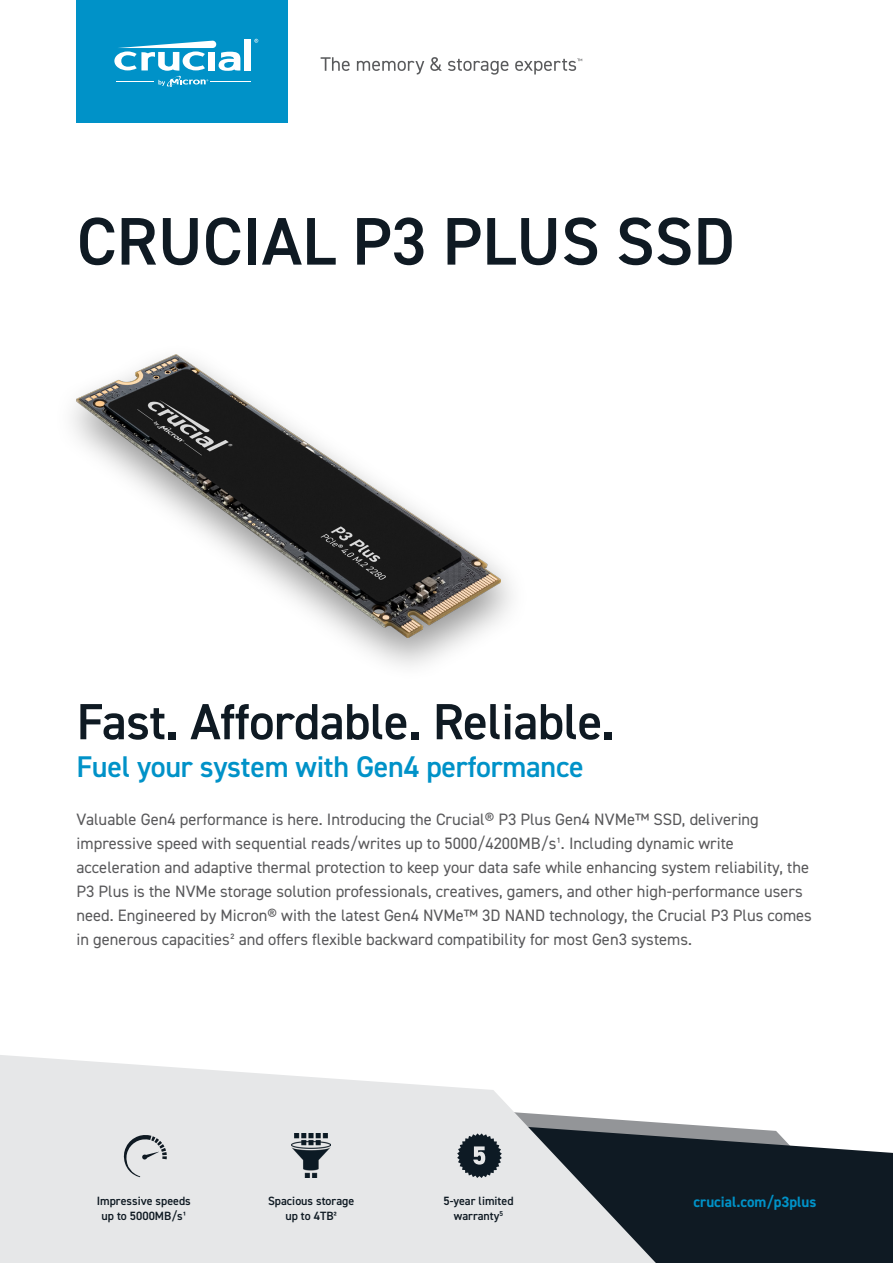
<style>
.page{position:relative;width:893px;height:1263px;background:#fff}
.page>*{position:absolute;margin:0;border:0;box-sizing:border-box;transform-origin:0 0}
.t1{font:600 67.5px "DIN2014";color:#0f1a23}
.t2{font:600 51px "DIN2014";letter-spacing:-.01em;color:#0f1a23}
.t3{font:600 30px "DIN2014";letter-spacing:-.01em;color:#0092c8}
.t4{font:16.5px/24px "DIN2014";color:#58585a}
.t5{font:700 15px "DIN2014";color:#0092c8}
.t6{font:600 12px/15px "DIN2014";color:#0f1a23;text-align:center}
</style>
<div class="page">
<svg style="left:656px;top:1122px;width:237px;height:141px;background:#2f3940"></svg>
<svg style="left:0;top:1055px;width:656px;height:208px;background:#dbdcde"></svg>
<svg style="left:457px;top:1133px;width:45px;height:45px;background:#5c656c"></svg>
<svg style="left:121px;top:1133px;width:46px;height:44px;background:#c5c8ca"></svg>
<img style="left:77px;top:355px;width:423px;height:282px">
<img style="left:292px;top:1134px;width:38px;height:43px">
<div style="left:77px;top:0;width:211px;height:122px;background:#0092c8"></div>
<hr style="left:211px;top:82px;width:40px;height:1px;background:#fff">
<div style="left:245px;top:39px;width:6px;height:32px;background:#fff"></div>
<svg style="left:114px;top:41px;width:126px;height:46px"></svg>
<svg style="left:254px;top:39px;width:4px;height:4px"></svg>
<svg style="left:321px;top:57px;width:29px;height:14px"></svg>
<svg style="left:357px;top:61px;width:67px;height:13px"></svg>
<svg style="left:430px;top:57px;width:12px;height:14px"></svg>
<svg style="left:448px;top:59px;width:60px;height:16px"></svg>
<svg style="left:515px;top:59px;width:67px;height:15px"></svg>
<p class="t1" style="left:77px;top:197px;width:659px">CRUCIAL P3 PLUS SSD</p>
<p class="t2" style="left:77px;top:688px;width:540px">Fast. Affordable. Reliable.</p>
<p class="t3" style="left:77px;top:746px;width:509px">Fuel your system with Gen4 performance</p>
<p class="t4" style="left:77px;top:807px;width:737px">Valuable Gen4 performance is here. Introducing the Crucial® P3 Plus Gen4 NVMe™ SSD, delivering impressive speed with sequential reads/writes up to 5000/4200MB/s¹. Including dynamic write acceleration and adaptive thermal protection to keep your data safe while enhancing system reliability, the P3 Plus is the NVMe storage solution professionals, creatives, gamers, and other high-performance users need. Engineered by Micron® with the latest Gen4 NVMe™ 3D NAND technology, the Crucial P3 Plus comes in generous capacities² and offers flexible backward compatibility for most Gen3 systems.</p>
<p class="t6" style="left:97px;top:1193px;width:96px">Impressive speeds</p>
<p class="t5" style="left:693px;top:1192px;width:124px">crucial.com/p3plus</p>
<p class="t6" style="left:101px;top:1208px;width:86px">up to 5000MB/s¹</p>
<p class="t6" style="left:268px;top:1193px;width:88px">Spacious storage up to 4TB²</p>
<p class="t6" style="left:443px;top:1193px;width:72px">5-year limited warranty<sup>5</sup></p>
</div>
